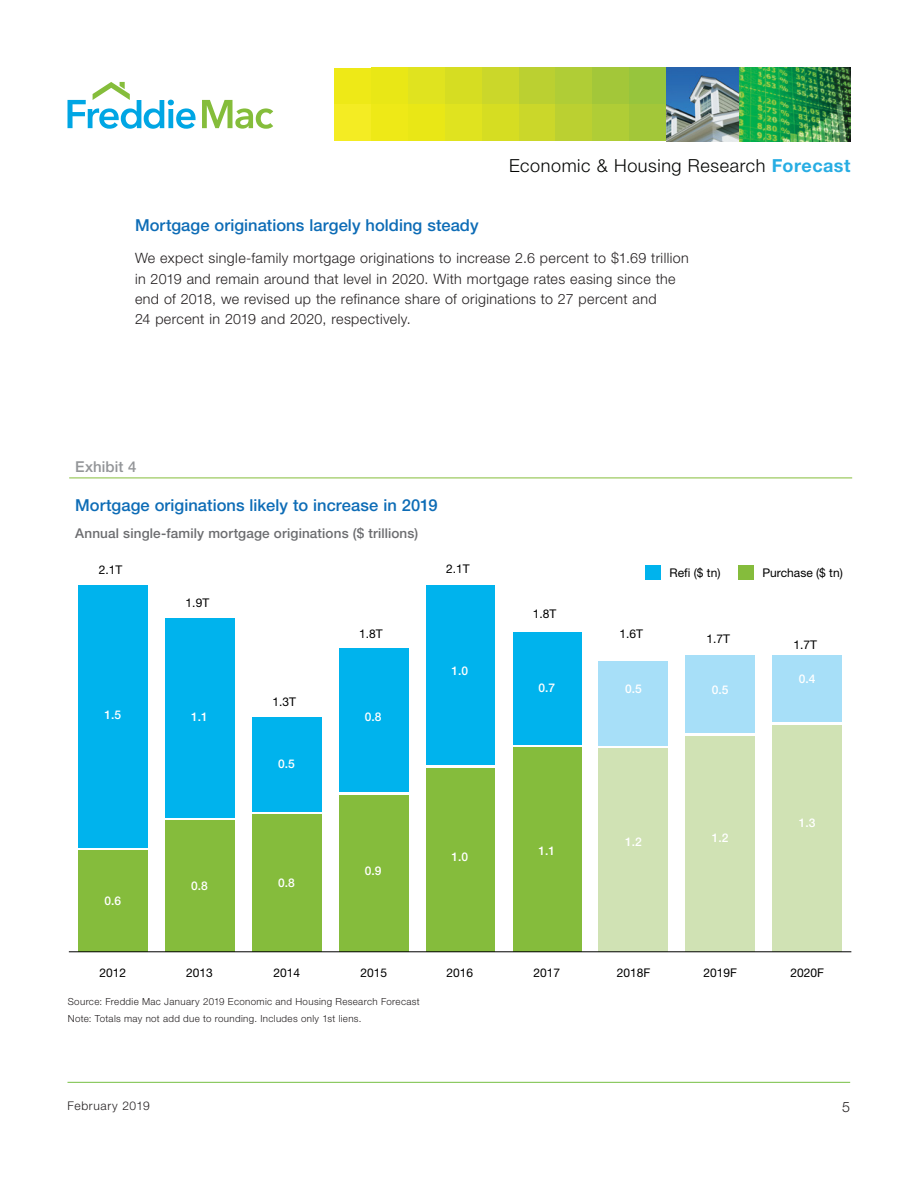
<style>
.page{position:relative;width:918px;height:1188px;background:#fff}
.page>*{position:absolute;margin:0;border:0;box-sizing:border-box;transform-origin:0 0}
.t1{font:300 18px "Helvetica Neue LT";letter-spacing:.035em;color:#040503}
._02_Head{font:500 16.5px "Helvetica Neue LT";letter-spacing:.005em;color:#0d6cb6}
._03_Head{font:500 15px "Helvetica Neue LT";letter-spacing:.005em;color:#939598}
._00_Body{font:300 14.25px/20.2px "Helvetica Neue LT";letter-spacing:.03em;color:#231f20}
._02_Head-2{font:500 13.5px "Helvetica Neue LT";letter-spacing:.01em;color:#6c6d70}
.t2{font:12px "Helvetica Neue LT";color:#000101}
.t3{font:500 12px "Helvetica Neue LT";color:#fff}
.t4{font:300 12px "Helvetica Neue LT";letter-spacing:.055em;color:#231f20}
.Source{font:300 9.75px "Helvetica Neue LT";letter-spacing:.035em;color:#231f20}
.s1{font-weight:700;color:#27ade3}
</style>
<div class="page">
<hr style="left:68px;top:1082px;width:782px;height:1px;background:#76c043">
<svg style="left:202px;top:100px;width:71px;height:29px"></svg>
<svg style="left:68px;top:82px;width:128px;height:47px"></svg>
<div style="left:371px;top:68px;width:37px;height:36px;background:#e9e716"></div>
<div style="left:371px;top:104px;width:37px;height:37px;background:#eee917"></div>
<div style="left:334px;top:68px;width:37px;height:36px;background:#eee917"></div>
<div style="left:334px;top:104px;width:37px;height:37px;background:#f4ec23"></div>
<div style="left:408px;top:68px;width:37px;height:36px;background:#e0e31f"></div>
<div style="left:408px;top:104px;width:37px;height:37px;background:#e9e716"></div>
<div style="left:445px;top:68px;width:37px;height:36px;background:#d6dd22"></div>
<div style="left:445px;top:104px;width:37px;height:37px;background:#e0e31f"></div>
<div style="left:482px;top:68px;width:37px;height:36px;background:#cbd72a"></div>
<div style="left:482px;top:104px;width:37px;height:37px;background:#d6dd22"></div>
<div style="left:519px;top:68px;width:37px;height:36px;background:#bbd031"></div>
<div style="left:519px;top:104px;width:37px;height:37px;background:#cbd72a"></div>
<div style="left:556px;top:68px;width:36px;height:36px;background:#b0cd36"></div>
<div style="left:556px;top:104px;width:36px;height:37px;background:#bbd031"></div>
<div style="left:592px;top:68px;width:37px;height:36px;background:#a3c739"></div>
<div style="left:592px;top:104px;width:37px;height:37px;background:#b0cd36"></div>
<div style="left:629px;top:68px;width:37px;height:36px;background:#97c53d"></div>
<div style="left:629px;top:104px;width:37px;height:37px;background:#a3c739"></div>
<img style="left:666px;top:68px;width:184px;height:73px">
<hr style="left:69px;top:478px;width:783px;height:1px;background:#85bd3b">
<div style="left:599px;top:661px;width:69px;height:84px;background:#a7dff8"></div>
<div style="left:686px;top:655px;width:69px;height:78px;background:#a7dff8"></div>
<div style="left:599px;top:748px;width:69px;height:204px;background:#d0e2b4"></div>
<div style="left:686px;top:736px;width:69px;height:216px;background:#d0e2b4"></div>
<div style="left:78px;top:851px;width:70px;height:101px;background:#85bc3c"></div>
<div style="left:165px;top:821px;width:70px;height:131px;background:#85bc3c"></div>
<div style="left:252px;top:815px;width:70px;height:137px;background:#85bc3c"></div>
<div style="left:339px;top:795px;width:69px;height:157px;background:#85bc3c"></div>
<div style="left:426px;top:768px;width:68px;height:184px;background:#85bc3c"></div>
<div style="left:513px;top:748px;width:68px;height:204px;background:#85bc3c"></div>
<div style="left:78px;top:585px;width:70px;height:263px;background:#00b3ed"></div>
<div style="left:165px;top:618px;width:70px;height:200px;background:#00b3ed"></div>
<div style="left:252px;top:717px;width:70px;height:95px;background:#00b3ed"></div>
<div style="left:339px;top:648px;width:69px;height:144px;background:#00b3ed"></div>
<div style="left:426px;top:585px;width:68px;height:180px;background:#00b3ed"></div>
<div style="left:513px;top:633px;width:68px;height:112px;background:#00b3ed"></div>
<div style="left:773px;top:655px;width:69px;height:67px;background:#a7dff8"></div>
<div style="left:773px;top:725px;width:69px;height:227px;background:#d0e2b4"></div>
<div style="left:645px;top:565px;width:16px;height:15px;background:#00b3ed"></div>
<div style="left:738px;top:565px;width:16px;height:15px;background:#85bc3c"></div>
<hr style="left:69px;top:951px;width:782px;height:1px;background:#000101">
<p class="t1" style="left:509px;top:154px;width:343px">Economic &amp; Housing Research <span class="s1">Forecast</span></p>
<p class="_02_Head" style="left:135px;top:215px;width:345px">Mortgage originations largely holding steady</p>
<p class="_00_Body" style="left:135px;top:248px;width:555px">We expect single-family mortgage originations to increase 2.6 percent to $1.69 trillion in 2019 and remain around that level in 2020. With mortgage rates easing since the end of 2018, we revised up the refinance share of originations to 27 percent and<br>24 percent in 2019 and 2020, respectively.</p>
<p class="_03_Head" style="left:75px;top:457px;width:63px">Exhibit 4</p>
<p class="_02_Head" style="left:75px;top:495px;width:364px">Mortgage originations likely to increase in 2019</p>
<p class="_02_Head-2" style="left:75px;top:525px;width:345px">Annual single-family mortgage originations ($ trillions)</p>
<p class="t2" style="left:99px;top:562px;width:25px">2.1T</p>
<p class="t2" style="left:446px;top:562px;width:25px">2.1T</p>
<p class="t2" style="left:186px;top:596px;width:25px">1.9T</p>
<p class="t2" style="left:359px;top:626px;width:25px">1.8T</p>
<p class="t3" style="left:104px;top:708px;width:18px">1.5</p>
<p class="t3" style="left:191px;top:710px;width:18px">1.1</p>
<p class="t2" style="left:272px;top:695px;width:25px">1.3T</p>
<p class="t3" style="left:365px;top:710px;width:18px">0.8</p>
<p class="t3" style="left:452px;top:664px;width:18px">1.0</p>
<p class="t3" style="left:278px;top:756px;width:18px">0.5</p>
<p class="t3" style="left:104px;top:893px;width:18px">0.6</p>
<p class="t3" style="left:191px;top:878px;width:18px">0.8</p>
<p class="t3" style="left:278px;top:875px;width:18px">0.8</p>
<p class="t3" style="left:365px;top:863px;width:18px">0.9</p>
<p class="t3" style="left:452px;top:849px;width:18px">1.0</p>
<p class="t2" style="left:533px;top:606px;width:25px">1.8T</p>
<p class="t2" style="left:620px;top:626px;width:25px">1.6T</p>
<p class="t2" style="left:670px;top:566px;width:52px">Refi ($ tn)</p>
<p class="t2" style="left:762px;top:566px;width:82px">Purchase ($ tn)</p>
<p class="t2" style="left:706px;top:632px;width:25px">1.7T</p>
<p class="t2" style="left:793px;top:637px;width:25px">1.7T</p>
<p class="t3" style="left:538px;top:680px;width:18px">0.7</p>
<p class="t3" style="left:625px;top:682px;width:18px">0.5</p>
<p class="t3" style="left:712px;top:682px;width:18px">0.5</p>
<p class="t3" style="left:538px;top:843px;width:18px">1.1</p>
<p class="t3" style="left:625px;top:835px;width:18px">1.2</p>
<p class="t3" style="left:712px;top:831px;width:18px">1.2</p>
<p class="t3" style="left:799px;top:671px;width:18px">0.4</p>
<p class="t3" style="left:799px;top:816px;width:18px">1.3</p>
<p class="t2" style="left:99px;top:966px;width:28px">2012</p>
<p class="t2" style="left:186px;top:966px;width:28px">2013</p>
<p class="t2" style="left:273px;top:966px;width:28px">2014</p>
<p class="t2" style="left:360px;top:966px;width:28px">2015</p>
<p class="t2" style="left:447px;top:966px;width:28px">2016</p>
<p class="t2" style="left:533px;top:966px;width:28px">2017</p>
<p class="t2" style="left:617px;top:966px;width:35px">2018F</p>
<p class="t2" style="left:704px;top:966px;width:35px">2019F</p>
<p class="t2" style="left:791px;top:966px;width:35px">2020F</p>
<p class="Source" style="left:68px;top:995px;width:354px">Source: Freddie Mac January 2019 Economic and Housing Research Forecast</p>
<p class="Source" style="left:68px;top:1012px;width:295px">Note: Totals may not add due to rounding. Includes only 1st liens.</p>
<p class="t4" style="left:67px;top:1099px;width:84px">February 2019</p>
<p class="_00_Body" style="left:842px;top:1097px;width:9px">5</p>
</div>
